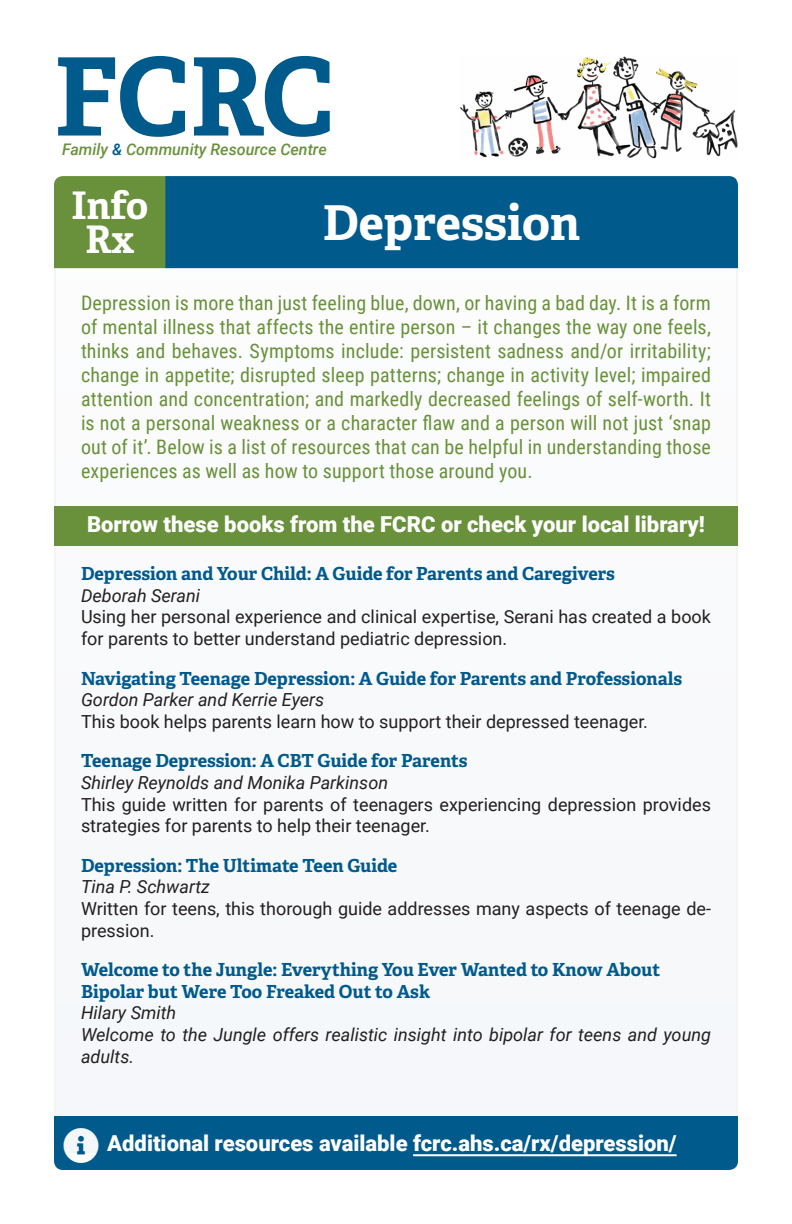
<style>
.page{position:relative;width:792px;height:1224px;background:#fff}
.page>*{position:absolute;margin:0;border:0;box-sizing:border-box;transform-origin:0 0}
.FCRC_Logo{font:700 108px "Adelle Basic";color:#005a8c}
.Rx_Title{font:700 48px "Adelle Basic";letter-spacing:-.005em;color:#fff}
.INFO_Rx{font:700 38px "Adelle Basic";color:#fff}
.Web_Resources{font:900 22px "Roboto";color:#fff}
.Borrow_These{font:900 22px "Roboto";color:#fff}
.RX_Intro{font:20px/24px "Roboto Condensed";letter-spacing:.01em;color:#69913b;text-align:justify}
.Description{font:18px/21.6px "Roboto";color:#231f20}
.Resource_Title{font:700 18px/21.6px "Adelle Basic";letter-spacing:-.005em;color:#005a8c}
.Author{font:italic 18px/21.6px "Roboto";color:#231f20}
.FCRC_Tagline{font:italic 500 16px "Roboto";color:#69913b}
.s1{color:#005a8c}
</style>
<div class="page">
<img style="left:459px;top:56px;width:279px;height:103px">
<div style="left:55px;top:253px;width:682px;height:899px;background:#f8f9fb"></div>
<div style="left:54px;top:176px;width:111px;height:92px;background:#69913b"></div>
<div style="left:165px;top:176px;width:573px;height:92px;background:#005a8c"></div>
<div style="left:54px;top:506px;width:684px;height:40px;background:#69913b"></div>
<div style="left:54px;top:1116px;width:684px;height:54px;background:#005a8c"></div>
<p class="FCRC_Logo" style="left:54px;top:28px;width:282px">FCRC</p>
<p class="FCRC_Tagline" style="left:62px;top:138px;width:266px">Family <span class="s1">&amp;</span> Community Resource Centre</p>
<p class="INFO_Rx" style="left:72px;top:182px;width:78px">Info</p>
<p class="INFO_Rx" style="left:85px;top:216px;width:51px">Rx</p>
<p class="Rx_Title" style="left:323px;top:193px;width:259px">Depression</p>
<p class="RX_Intro" style="left:81px;top:290px;width:632px">Depression is more than just feeling blue, down, or having a bad day. It is a form of mental illness that affects the entire person – it changes the way one feels, thinks and behaves. Symptoms include: persistent sadness and/or irritability; change in appetite; disrupted sleep patterns; change in activity level; impaired attention and concentration; and markedly decreased feelings of self-worth. It is not a personal weakness or a character flaw and a person will not just ‘snap out of it’. Below is a list of resources that can be helpful in understanding those experiences as well as how to support those around you.</p>
<p class="Borrow_These" style="left:87px;top:508px;width:619px">Borrow these books from the FCRC or check your local library!</p>
<p class="Resource_Title" style="left:81px;top:563px;width:535px">Depression and Your Child: A Guide for Parents and Caregivers</p>
<p class="Author" style="left:81px;top:584px;width:121px">Deborah Serani</p>
<p class="Description" style="left:81px;top:605px;width:631px">Using her personal experience and clinical expertise, Serani has created a book for parents to better understand pediatric depression.</p>
<p class="Resource_Title" style="left:81px;top:667px;width:603px">Navigating Teenage Depression: A Guide for Parents and Professionals</p>
<p class="Author" style="left:81px;top:688px;width:245px">Gordon Parker and Kerrie Eyers</p>
<p class="Description" style="left:81px;top:710px;width:569px">This book helps parents learn how to support their depressed teenager.</p>
<p class="Resource_Title" style="left:81px;top:750px;width:388px">Teenage Depression: A CBT Guide for Parents</p>
<p class="Author" style="left:81px;top:771px;width:309px">Shirley Reynolds and Monika Parkinson</p>
<p class="Description" style="left:81px;top:793px;width:632px">This guide written for parents of teenagers experiencing depression provides strategies for parents to help their teenager.</p>
<p class="Resource_Title" style="left:81px;top:855px;width:318px">Depression: The Ultimate Teen Guide</p>
<p class="Author" style="left:81px;top:875px;width:131px">Tina P. Schwartz</p>
<p class="Description" style="left:81px;top:897px;width:632px">Written for teens, this thorough guide addresses many aspects of teenage de&shy;pression.</p>
<p class="Resource_Title" style="left:81px;top:959px;width:581px">Welcome to the Jungle: Everything You Ever Wanted to Know About<br>Bipolar but Were Too Freaked Out to Ask</p>
<p class="Author" style="left:81px;top:1001px;width:97px">Hilary Smith</p>
<p class="Author" style="left:81px;top:1023px;width:631px">Welcome to the Jungle offers realistic insight into bipolar for teens and young adults.</p>
<p class="Web_Resources" style="left:107px;top:1128px;width:571px">Additional resources available fcrc.ahs.ca/rx/depression/</p>
</div>
